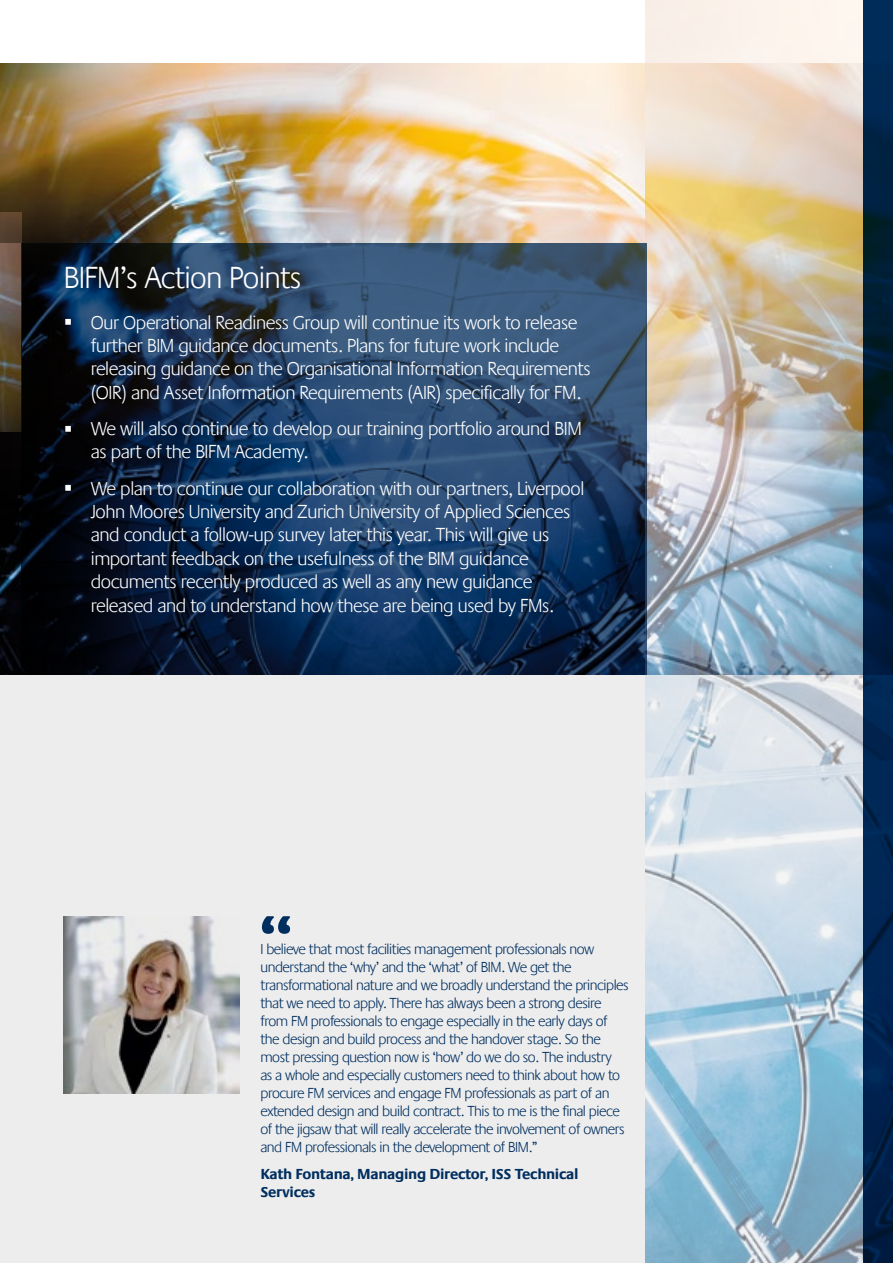
<style>
.page{position:relative;width:893px;height:1263px;background:#fff}
.page>*{position:absolute;margin:0;border:0;box-sizing:border-box;transform-origin:0 0}
.t1{font:300 31.5px "Praxis LT";letter-spacing:-.02em;color:#fff}
.t2{font:300 19.5px/23.4px "Praxis LT";letter-spacing:-.02em;color:#fff}
.t3{font:300 15px/18px "Praxis LT";letter-spacing:-.03em;color:#002e5f}
.t4{font:700 15px/18px "Praxis LT";letter-spacing:-.02em;color:#002e5f}
</style>
<div class="page">
<div style="left:0;top:431px;width:893px;height:832px;background:#ededed"></div>
<img style="left:0;top:64px;width:645px;height:610px">
<img style="left:645px;top:0;width:218px;height:1263px">
<svg style="left:863px;top:0;width:30px;height:1263px;background:#002145"></svg>
<img style="left:0;top:213px;width:21px;height:30px">
<img style="left:0;top:243px;width:21px;height:188px">
<svg style="left:21px;top:243px;width:625px;height:431px;background:#1a3454"></svg>
<img style="left:64px;top:916px;width:175px;height:177px">
<svg style="left:262px;top:916px;width:28px;height:18px"></svg>
<svg style="left:65px;top:319px;width:6px;height:6px"></svg>
<svg style="left:65px;top:426px;width:6px;height:6px"></svg>
<svg style="left:65px;top:485px;width:6px;height:6px"></svg>
<h1 class="t1" style="left:64px;top:260px;width:239px">BIFM’s Action Points</h1>
<p class="t2" style="left:91px;top:311px;width:501px">Our Operational Readiness Group will continue its work to release further BIM guidance documents. Plans for future work include releasing guidance on the Organisational Information Requirements (OIR) and Asset Information Requirements (AIR) specifically for FM.</p>
<p class="t2" style="left:91px;top:417px;width:492px">We will also continue to develop our training portfolio around BIM as part of the BIFM Academy.</p>
<p class="t2" style="left:91px;top:477px;width:495px">We plan to continue our collaboration with our partners, Liverpool John Moores University and Zurich University of Applied Sciences and conduct a follow-up survey later this year. This will give us important feedback on the usefulness of the BIM guidance documents recently produced as well as any new guidance released and to understand how these are being used by FMs.</p>
<p class="t3" style="left:260px;top:940px;width:370px">I believe that most facilities management professionals now understand the ‘why’ and the ‘what’ of BIM. We get the transformational nature and we broadly understand the principles that we need to apply. There has always been a strong desire from FM professionals to engage especially in the early days of the design and build process and the handover stage. So the most pressing question now is ‘how’ do we do so. The industry<br>as a whole and especially customers need to think about how to procure FM services and engage FM professionals as part of an extended design and build contract. This to me is the final piece of the jigsaw that will really accelerate the involvement of owners and FM professionals in the development of BIM.”</p>
<p class="t4" style="left:260px;top:1165px;width:320px">Kath Fontana, Managing Director, ISS Technical<br>Services</p>
</div>
